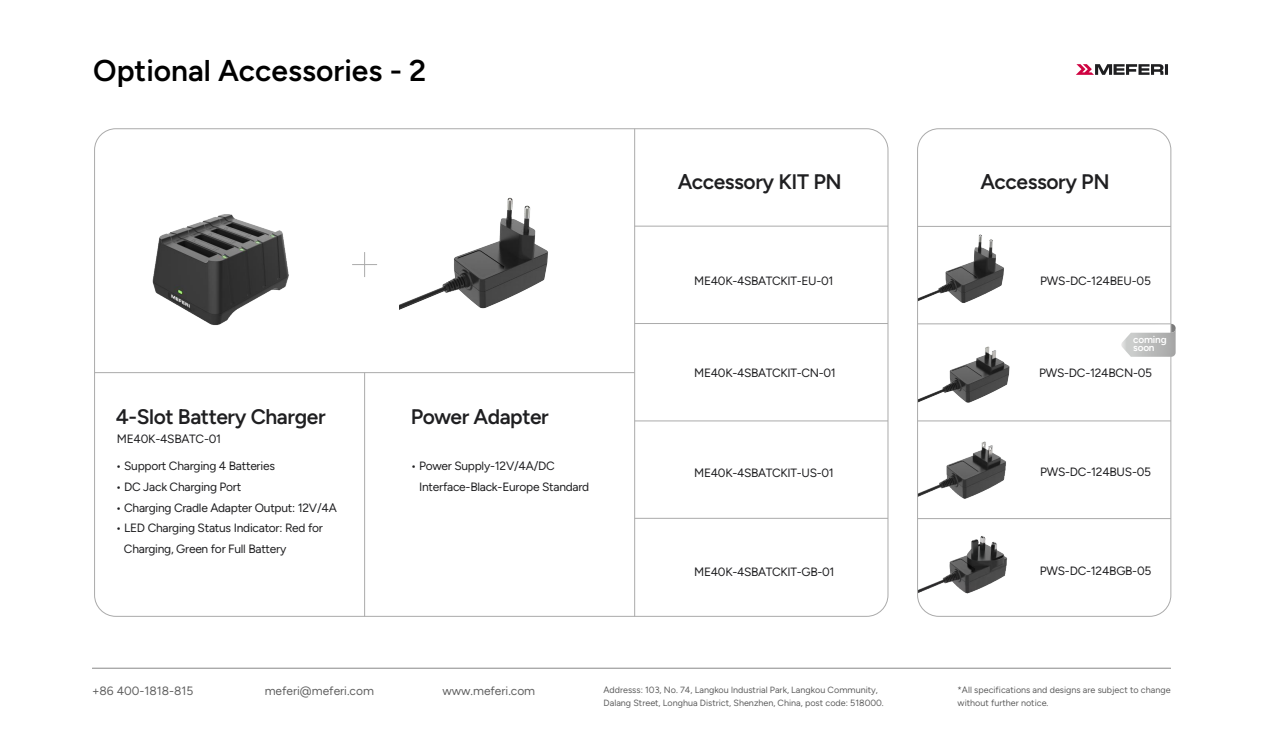
<style>
.page{position:relative;width:1263px;height:745px;background:#fff}
.page>*{position:absolute;margin:0;border:0;box-sizing:border-box;transform-origin:0 0}
.t1{font:600 30px "Figtree";color:#000}
.t2{font:600 21px "Figtree";letter-spacing:-.02em;color:#1f1f21}
.t3{font:12px/20.5px "Figtree";letter-spacing:-.02em;color:#1f1f21}
.t4{font:12px "Figtree";color:#606060}
.t5{font:600 10.05px/8.2px "Figtree";letter-spacing:-.02em;color:#fff}
.t6{font:9px/13.5px "Figtree";color:#606060}
</style>
<div class="page">
<svg style="left:1076px;top:64px;width:92px;height:11px"></svg>
<hr style="left:92px;top:667px;width:1079px;height:1px;background:#aaa">
<img style="left:917px;top:536px;width:90px;height:65px">
<img style="left:919px;top:441px;width:87px;height:58px">
<img style="left:919px;top:234px;width:92px;height:91px">
<img style="left:919px;top:346px;width:91px;height:57px">
<hr style="left:917px;top:226px;width:254px;height:1px;background:#aaa">
<hr style="left:917px;top:323px;width:254px;height:1px;background:#aaa">
<hr style="left:917px;top:420px;width:254px;height:1px;background:#aaa">
<hr style="left:917px;top:518px;width:254px;height:1px;background:#aaa">
<img style="left:400px;top:197px;width:148px;height:113px">
<img style="left:152px;top:214px;width:137px;height:112px">
<hr style="left:95px;top:372px;width:540px;height:1px;background:#aaa">
<hr style="left:364px;top:372px;width:1px;height:244px;background:#aaa">
<hr style="left:634px;top:129px;width:1px;height:487px;background:#aaa">
<hr style="left:635px;top:225px;width:253px;height:1px;background:#aaa">
<hr style="left:635px;top:323px;width:253px;height:1px;background:#aaa">
<hr style="left:635px;top:420px;width:253px;height:1px;background:#aaa">
<hr style="left:635px;top:517px;width:253px;height:1px;background:#aaa">
<svg style="left:352px;top:252px;width:25px;height:25px"></svg>
<img style="left:1111px;top:278px;width:65px;height:133px">
<h1 class="t1" style="left:93px;top:53px;width:335px">Optional Accessories - 2</h1>
<h2 class="t2" style="left:116px;top:404px;width:211px">4-Slot Battery Charger</h2>
<p class="t3" style="left:116px;top:455px;width:161px">• Support Charging 4 Batteries</p>
<p class="t3" style="left:116px;top:476px;width:127px">• DC Jack Charging Port</p>
<p class="t3" style="left:116px;top:497px;width:222px">• Charging Cradle Adapter Output: 12V/4A</p>
<p class="t3" style="left:124px;top:517px;width:201px;text-indent:-8px">• LED Charging Status Indicator: Red for<br>Charging, Green for Full Battery</p>
<p class="t3" style="left:117px;top:428px;width:106px">ME40K-4SBATC-01</p>
<h2 class="t2" style="left:411px;top:404px;width:139px">Power Adapter</h2>
<p class="t3" style="left:419px;top:455px;width:172px;text-indent:-8px">• Power Supply-12V/4A/DC<br>Interface-Black-Europe Standard</p>
<h2 class="t2" style="left:678px;top:169px;width:165px">Accessory KIT PN</h2>
<h2 class="t2" style="left:980px;top:169px;width:131px">Accessory PN</h2>
<p class="t3" style="left:694px;top:270px;width:141px">ME40K-4SBATCKIT-EU-01</p>
<p class="t3" style="left:1040px;top:270px;width:112px">PWS-DC-124BEU-05</p>
<p class="t5" style="left:1133px;top:335px;width:35px">coming soon</p>
<p class="t3" style="left:694px;top:362px;width:143px">ME40K-4SBATCKIT-CN-01</p>
<p class="t3" style="left:1039px;top:362px;width:115px">PWS-DC-124BCN-05</p>
<p class="t3" style="left:694px;top:462px;width:141px">ME40K-4SBATCKIT-US-01</p>
<p class="t3" style="left:1040px;top:461px;width:113px">PWS-DC-124BUS-05</p>
<p class="t3" style="left:694px;top:561px;width:142px">ME40K-4SBATCKIT-GB-01</p>
<p class="t3" style="left:1040px;top:560px;width:113px">PWS-DC-124BGB-05</p>
<p class="t4" style="left:265px;top:684px;width:111px">meferi@meferi.com</p>
<p class="t4" style="left:442px;top:684px;width:94px">www.meferi.com</p>
<p class="t6" style="left:958px;top:682px;width:214px">*All specifications and designs are subject to change without further notice.</p>
<p class="t4" style="left:92px;top:684px;width:103px">+86 400-1818-815</p>
<p class="t6" style="left:603px;top:682px;width:282px">Addresss: 103, No. 74, Langkou lndustrial Park, Langkou Community,<br>Dalang Street, Longhua District, Shenzhen, China, post code: 518000.</p>
</div>
